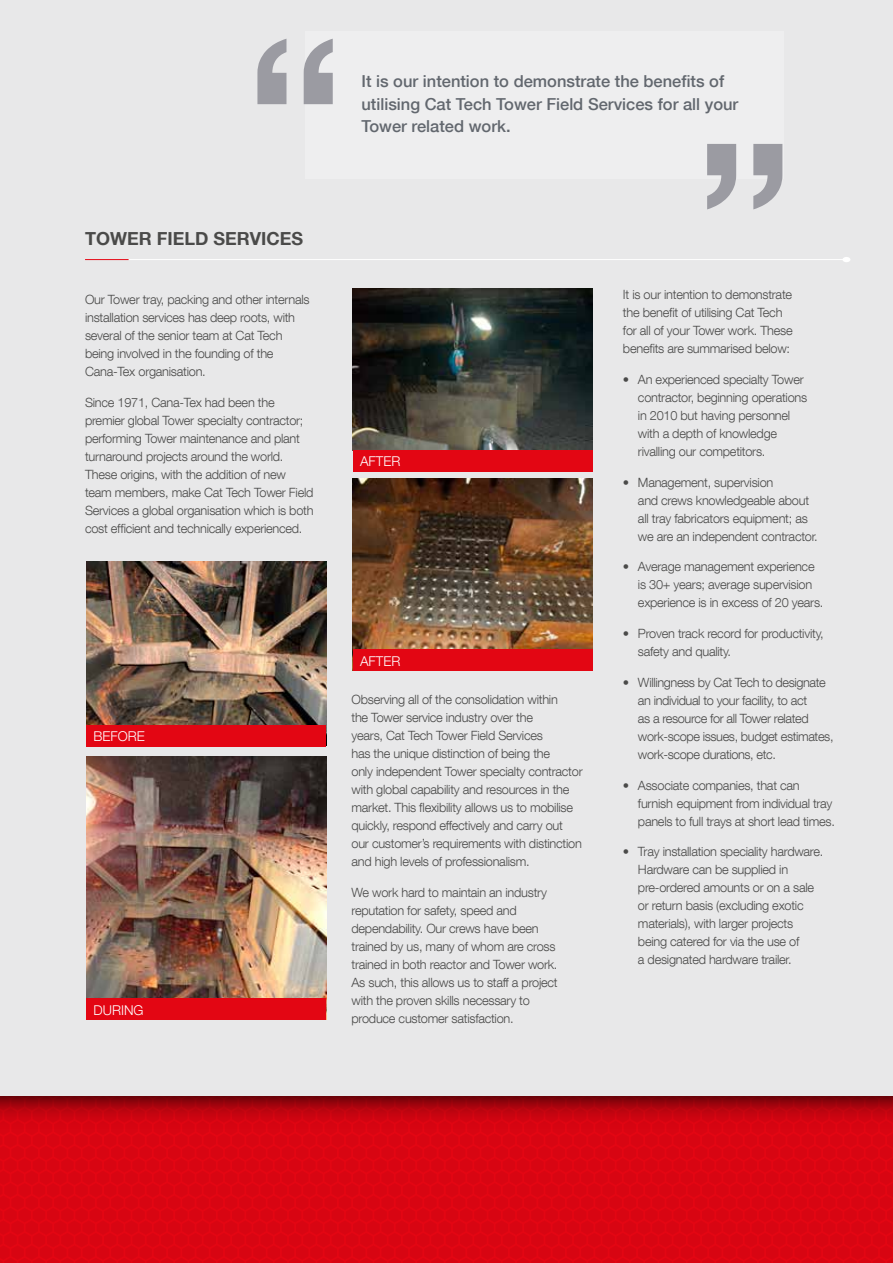
<style>
.page{position:relative;width:893px;height:1263px;background:#e4e4e6}
.page>*{position:absolute;margin:0;border:0;box-sizing:border-box;transform-origin:0 0}
.t1{font:700 18px "Helvetica Neue LT Com";color:#4a4a49}
.t2{font:500 16.5px/22.5px "Helvetica Neue LT Com";color:#62676e}
.t3{font:300 13.5px "Helvetica Neue LT Com";color:#fff}
.t4{font:300 12.75px/18px "Helvetica Neue LT Com";letter-spacing:-.02em;color:#4a4a49}
</style>
<div class="page">
<hr style="left:892px;top:681px;width:1px;height:41px;background:#4a4a49">
<div style="left:842px;top:257px;width:8px;height:5px;background:#fff;border-radius:50%"></div>
<hr style="left:85px;top:259px;width:763px;height:1px;background:#fff">
<hr style="left:85px;top:259px;width:44px;height:1px;background:#e30613">
<hr style="left:892px;top:0;width:1px;height:721px;background:#e30613">
<img style="left:86px;top:562px;width:240px;height:163px">
<img style="left:86px;top:757px;width:240px;height:242px">
<img style="left:353px;top:288px;width:239px;height:162px">
<div style="left:353px;top:450px;width:239px;height:21px;background:#e30613"></div>
<img style="left:353px;top:478px;width:239px;height:171px">
<svg style="left:0;top:1138px;width:892px;height:125px;background:#da0512"></svg>
<svg style="left:892px;top:1138px;width:1px;height:125px"></svg>
<svg style="left:0;top:1096px;width:893px;height:42px;background:#be030f"></svg>
<div style="left:305px;top:31px;width:478px;height:147px;background:#eeeeef"></div>
<svg style="left:707px;top:144px;width:75px;height:65px"></svg>
<svg style="left:257px;top:39px;width:76px;height:65px"></svg>
<div style="left:353px;top:649px;width:239px;height:22px;background:#e30613"></div>
<div style="left:86px;top:725px;width:240px;height:21px;background:#e30613"></div>
<div style="left:86px;top:999px;width:240px;height:21px;background:#e30613"></div>
<p class="t2" style="left:361px;top:70px;width:378px">It is our intention to demonstrate the benefits of utilising Cat Tech Tower Field Services for all your<br>Tower related work.</p>
<h1 class="t1" style="left:85px;top:227px;width:220px">TOWER FIELD SERVICES</h1>
<p class="t4" style="left:85px;top:290px;width:226px">Our Tower tray, packing and other internals installation services has deep roots, with several of the senior team at Cat Tech being involved in the founding of the Cana-Tex organisation.</p>
<p class="t4" style="left:85px;top:393px;width:230px">Since 1971, Cana-Tex had been the premier global Tower specialty contractor; performing Tower maintenance and plant turnaround projects around the world.<br>These origins, with the addition of new team members, make Cat Tech Tower Field Services a global organisation which is both cost efficient and technically experienced.</p>
<p class="t3" style="left:360px;top:453px;width:42px">AFTER</p>
<p class="t3" style="left:94px;top:728px;width:53px">BEFORE</p>
<p class="t3" style="left:94px;top:1002px;width:52px">DURING</p>
<p class="t3" style="left:360px;top:653px;width:42px">AFTER</p>
<p class="t4" style="left:352px;top:690px;width:233px">Observing all of the consolidation within<br>the Tower service industry over the<br>years, Cat Tech Tower Field Services<br>has the unique distinction of being the<br>only independent Tower specialty contractor with global capability and resources in the market. This flexibility allows us to mobilise quickly, respond effectively and carry out our customer’s requirements with distinction and high levels of professionalism.</p>
<p class="t4" style="left:352px;top:883px;width:208px">We work hard to maintain an industry reputation for safety, speed and dependability. Our crews have been trained by us, many of whom are cross trained in both reactor and Tower work.<br>As such, this allows us to staff a project with the proven skills necessary to produce customer satisfaction.</p>
<p class="t4" style="left:623px;top:285px;width:171px">It is our intention to demonstrate the benefit of utilising Cat Tech for all of your Tower work. These benefits are summarised below:</p>
<p class="t4" style="left:638px;top:370px;width:171px;text-indent:-15px">• An experienced specialty Tower contractor, beginning operations in 2010 but having personnel with a depth of knowledge rivalling our competitors.</p>
<p class="t4" style="left:638px;top:473px;width:181px;text-indent:-15px">• Management, supervision<br>and crews knowledgeable about all tray fabricators equipment; as we are an independent contractor.</p>
<p class="t4" style="left:638px;top:558px;width:187px;text-indent:-15px">• Average management experience is 30+ years; average supervision experience is in excess of 20 years.</p>
<p class="t4" style="left:638px;top:624px;width:187px;text-indent:-15px">• Proven track record for productivity, safety and quality.</p>
<p class="t4" style="left:638px;top:673px;width:197px;text-indent:-15px">• Willingness by Cat Tech to designate an individual to your facility, to act<br>as a resource for all Tower related work-scope issues, budget estimates, work-scope durations, etc.</p>
<p class="t4" style="left:638px;top:776px;width:198px;text-indent:-15px">• Associate companies, that can furnish equipment from individual tray panels to full trays at short lead times.</p>
<p class="t4" style="left:638px;top:843px;width:187px;text-indent:-15px">• Tray installation speciality hardware.<br>Hardware can be supplied in pre-ordered amounts or on a sale or return basis (excluding exotic materials), with larger projects being catered for via the use of<br>a designated hardware trailer.</p>
</div>
